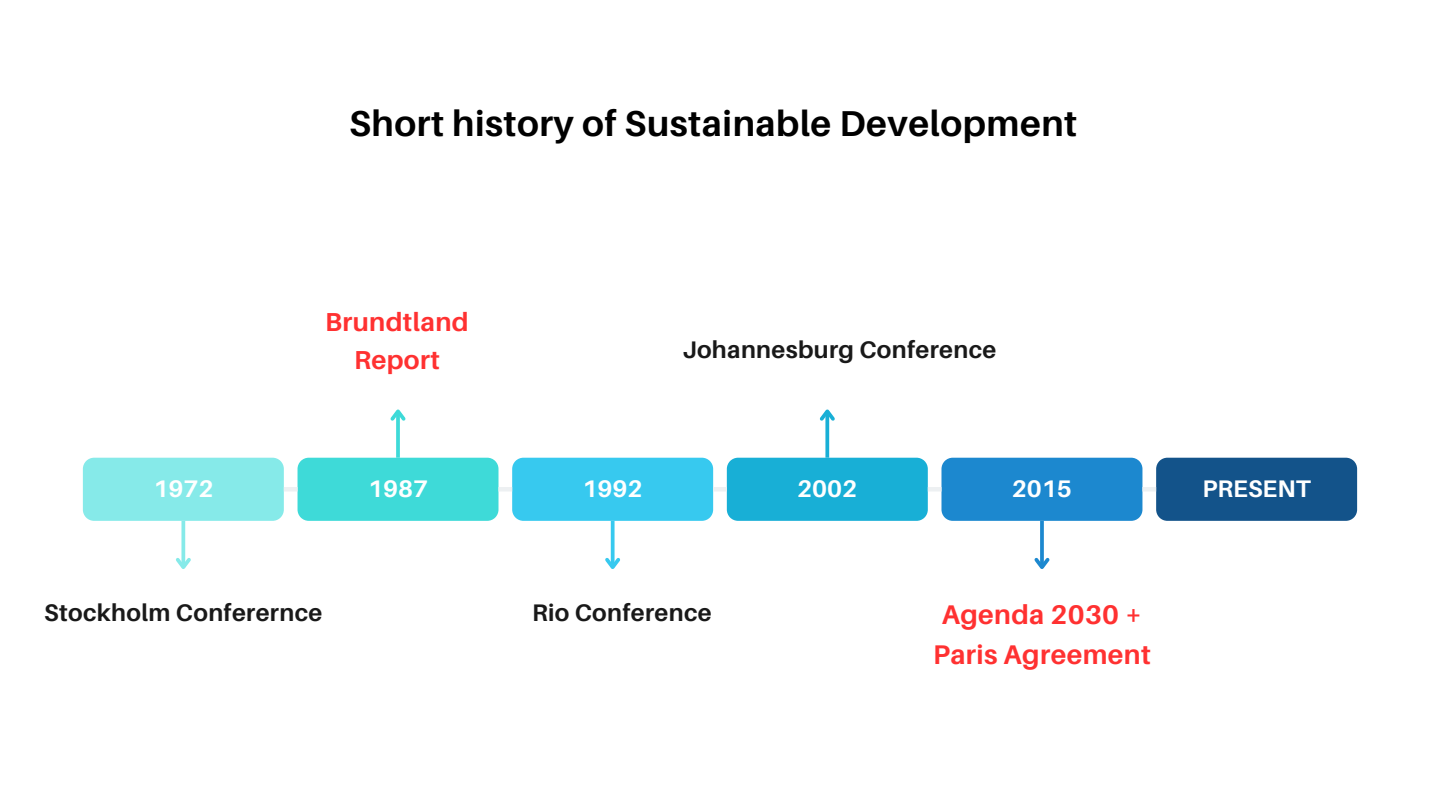
<style>
.page{position:relative;width:1440px;height:810px;background:#fff}
.page>*{position:absolute;margin:0;border:0;box-sizing:border-box;transform-origin:0 0}
.t1{font:700 36px "Aileron";letter-spacing:.015em;color:#000}
.t2{font:700 27px/39.8px "Aileron";letter-spacing:.015em;color:#ff3131;text-align:center}
.t3{font:700 26px/38.2px "Aileron";letter-spacing:.015em;color:#ff3131;text-align:center}
.t4{font:700 24px "Aileron";letter-spacing:.015em;color:#191919}
.t5{font:700 24px "Aileron";color:#fff}
</style>
<div class="page">
<div style="left:83px;top:458px;width:201px;height:63px;background:#86eae9"></div>
<div style="left:298px;top:458px;width:201px;height:63px;background:#3edad8"></div>
<div style="left:512px;top:458px;width:201px;height:63px;background:#37c9ef"></div>
<div style="left:727px;top:458px;width:201px;height:63px;background:#18afd6"></div>
<div style="left:941px;top:458px;width:201px;height:63px;background:#1c88cf"></div>
<div style="left:1156px;top:458px;width:201px;height:63px;background:#13538a"></div>
<div style="left:284px;top:487px;width:14px;height:5px;background:#edf0f2"></div>
<div style="left:499px;top:487px;width:13px;height:5px;background:#edf0f2"></div>
<div style="left:713px;top:487px;width:14px;height:5px;background:#edf0f2"></div>
<div style="left:928px;top:487px;width:13px;height:5px;background:#edf0f2"></div>
<div style="left:1142px;top:487px;width:14px;height:5px;background:#edf0f2"></div>
<svg style="left:181px;top:521px;width:4px;height:33px"></svg>
<svg style="left:176px;top:554px;width:15px;height:15px"></svg>
<svg style="left:611px;top:521px;width:4px;height:33px"></svg>
<svg style="left:605px;top:554px;width:15px;height:15px"></svg>
<svg style="left:1040px;top:521px;width:4px;height:33px"></svg>
<svg style="left:1034px;top:554px;width:16px;height:15px"></svg>
<svg style="left:396px;top:424px;width:4px;height:34px"></svg>
<svg style="left:390px;top:409px;width:16px;height:15px"></svg>
<svg style="left:825px;top:424px;width:4px;height:34px"></svg>
<svg style="left:819px;top:409px;width:16px;height:15px"></svg>
<h2 class="t1" style="left:349px;top:101px;width:730px">Short history of Sustainable Development</h2>
<p class="t3" style="left:325px;top:302px;width:145px">Brundtland<br>Report</p>
<p class="t4" style="left:682px;top:335px;width:316px">Johannesburg Conference</p>
<h1 class="t5" style="left:153px;top:474px;width:62px">1972</h1>
<h2 class="t5" style="left:368px;top:474px;width:62px">1987</h2>
<p class="t5" style="left:583px;top:474px;width:62px">1992</p>
<p class="t5" style="left:797px;top:474px;width:62px">2002</p>
<p class="t5" style="left:1012px;top:474px;width:62px">2015</p>
<p class="t5" style="left:1203px;top:474px;width:110px">PRESENT</p>
<p class="t4" style="left:44px;top:598px;width:280px">Stockholm Conferernce</p>
<p class="t4" style="left:532px;top:598px;width:181px">Rio Conference</p>
<h3 class="t2" style="left:933px;top:594px;width:219px">Agenda 2030 +<br>Paris Agreement</h3>
</div>
